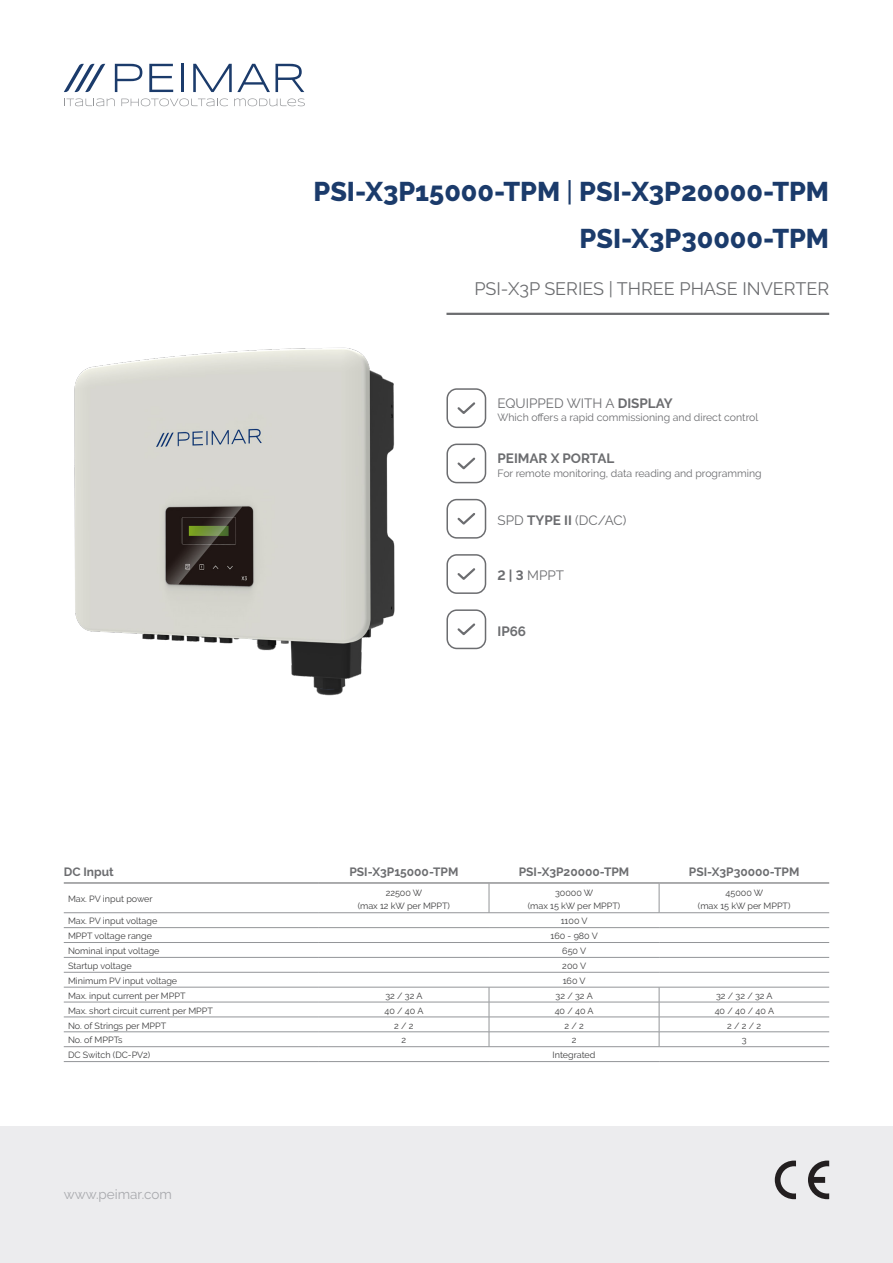
<style>
.page{position:relative;width:893px;height:1263px;background:#fff}
.page>*{position:absolute;margin:0;border:0;box-sizing:border-box;transform-origin:0 0}
.t1{font:800 27px "Raleway";color:#1b3b6b}
.t2{font:18px "Raleway";color:#6c6d70}
.t3{font:13.5px "Raleway";color:#6c6d70}
.t4{font:700 13.5px "Raleway";color:#6c6d70}
.t5{font:13.5px "Raleway";color:#a8a9ad}
.t6{font:700 12px "Raleway";color:#6c6d70}
.t7{font:10.5px "Raleway";color:#6c6d70}
.t8{font:9px "Raleway";color:#3e3e3f}
.s1{font-weight:500}
.s2{font-weight:700}
</style>
<div class="page">
<div style="left:0;top:1126px;width:893px;height:137px;background:#ececee"></div>
<svg style="left:775px;top:1160px;width:21px;height:39px"></svg>
<svg style="left:808px;top:1160px;width:21px;height:39px"></svg>
<svg style="left:115px;top:64px;width:27px;height:28px"></svg>
<svg style="left:149px;top:64px;width:24px;height:28px"></svg>
<hr style="left:181px;top:64px;width:3px;height:28px;background:#1b3b6b">
<svg style="left:193px;top:64px;width:111px;height:28px"></svg>
<svg style="left:64px;top:64px;width:41px;height:28px"></svg>
<svg style="left:64px;top:98px;width:51px;height:8px"></svg>
<svg style="left:121px;top:98px;width:107px;height:8px"></svg>
<svg style="left:234px;top:98px;width:71px;height:8px"></svg>
<hr style="left:64px;top:912px;width:255px;height:1px;background:#939598">
<hr style="left:319px;top:912px;width:170px;height:1px;background:#939598">
<hr style="left:489px;top:912px;width:170px;height:1px;background:#939598">
<hr style="left:659px;top:912px;width:170px;height:1px;background:#939598">
<hr style="left:64px;top:927px;width:255px;height:1px;background:#939598">
<hr style="left:319px;top:927px;width:170px;height:1px;background:#939598">
<hr style="left:489px;top:927px;width:170px;height:1px;background:#939598">
<hr style="left:659px;top:927px;width:170px;height:1px;background:#939598">
<hr style="left:64px;top:942px;width:255px;height:1px;background:#939598">
<hr style="left:319px;top:942px;width:170px;height:1px;background:#939598">
<hr style="left:489px;top:942px;width:170px;height:1px;background:#939598">
<hr style="left:659px;top:942px;width:170px;height:1px;background:#939598">
<hr style="left:64px;top:957px;width:255px;height:1px;background:#939598">
<hr style="left:319px;top:957px;width:170px;height:1px;background:#939598">
<hr style="left:489px;top:957px;width:170px;height:1px;background:#939598">
<hr style="left:659px;top:957px;width:170px;height:1px;background:#939598">
<hr style="left:64px;top:972px;width:255px;height:1px;background:#939598">
<hr style="left:319px;top:972px;width:170px;height:1px;background:#939598">
<hr style="left:489px;top:972px;width:170px;height:1px;background:#939598">
<hr style="left:659px;top:972px;width:170px;height:1px;background:#939598">
<hr style="left:64px;top:987px;width:255px;height:1px;background:#939598">
<hr style="left:319px;top:987px;width:170px;height:1px;background:#939598">
<hr style="left:489px;top:987px;width:170px;height:1px;background:#939598">
<hr style="left:659px;top:987px;width:170px;height:1px;background:#939598">
<hr style="left:64px;top:1002px;width:255px;height:1px;background:#939598">
<hr style="left:319px;top:1002px;width:170px;height:1px;background:#939598">
<hr style="left:489px;top:1002px;width:170px;height:1px;background:#939598">
<hr style="left:659px;top:1002px;width:170px;height:1px;background:#939598">
<hr style="left:64px;top:1017px;width:255px;height:1px;background:#939598">
<hr style="left:319px;top:1017px;width:170px;height:1px;background:#939598">
<hr style="left:489px;top:1017px;width:170px;height:1px;background:#939598">
<hr style="left:659px;top:1017px;width:170px;height:1px;background:#939598">
<hr style="left:64px;top:1031px;width:255px;height:1px;background:#939598">
<hr style="left:319px;top:1031px;width:170px;height:1px;background:#939598">
<hr style="left:489px;top:1031px;width:170px;height:1px;background:#939598">
<hr style="left:659px;top:1031px;width:170px;height:1px;background:#939598">
<hr style="left:64px;top:1046px;width:255px;height:1px;background:#939598">
<hr style="left:319px;top:1046px;width:170px;height:1px;background:#939598">
<hr style="left:489px;top:1046px;width:170px;height:1px;background:#939598">
<hr style="left:659px;top:1046px;width:170px;height:1px;background:#939598">
<hr style="left:64px;top:882px;width:255px;height:1px;background:#6c6d70">
<hr style="left:319px;top:882px;width:170px;height:1px;background:#6c6d70">
<hr style="left:489px;top:882px;width:170px;height:1px;background:#6c6d70">
<hr style="left:659px;top:882px;width:170px;height:1px;background:#6c6d70">
<svg style="left:489px;top:883px;width:1px;height:29px"></svg>
<svg style="left:659px;top:883px;width:1px;height:29px"></svg>
<svg style="left:489px;top:987px;width:1px;height:59px"></svg>
<svg style="left:659px;top:987px;width:1px;height:59px"></svg>
<hr style="left:64px;top:1061px;width:255px;height:1px;background:#939598">
<hr style="left:319px;top:1061px;width:170px;height:1px;background:#939598">
<hr style="left:489px;top:1061px;width:170px;height:1px;background:#939598">
<hr style="left:659px;top:1061px;width:170px;height:1px;background:#939598">
<hr style="left:446px;top:313px;width:383px;height:2px;background:#6c6d70">
<img style="left:74px;top:347px;width:321px;height:349px">
<svg style="left:457px;top:402px;width:19px;height:12px"></svg>
<div style="left:446px;top:388px;width:40px;height:40px;border:2px solid #6c6d70;border-radius:10px"></div>
<svg style="left:457px;top:457px;width:19px;height:13px"></svg>
<div style="left:446px;top:444px;width:40px;height:39px;border:2px solid #6c6d70;border-radius:10px"></div>
<svg style="left:457px;top:513px;width:19px;height:12px"></svg>
<div style="left:446px;top:499px;width:40px;height:40px;border:2px solid #6c6d70;border-radius:10px"></div>
<svg style="left:457px;top:568px;width:19px;height:12px"></svg>
<div style="left:446px;top:554px;width:40px;height:40px;border:2px solid #6c6d70;border-radius:10px"></div>
<svg style="left:457px;top:623px;width:19px;height:13px"></svg>
<div style="left:446px;top:609px;width:40px;height:40px;border:2px solid #6c6d70;border-radius:10px"></div>
<p class="t1" style="left:313px;top:176px;width:517px">PSI-X3P15000-TPM <span class="s1">|</span> PSI-X3P20000-TPM</p>
<p class="t1" style="left:580px;top:223px;width:251px">PSI-X3P30000-TPM</p>
<p class="t2" style="left:474px;top:278px;width:356px">PSI-X3P SERIES | THREE PHASE INVERTER</p>
<p class="t3" style="left:497px;top:395px;width:177px">EQUIPPED WITH A <span class="s2">DISPLAY</span></p>
<p class="t7" style="left:497px;top:411px;width:262px">Which offers a rapid commissioning and direct control</p>
<p class="t4" style="left:497px;top:451px;width:118px">PEIMAR X PORTAL</p>
<p class="t7" style="left:497px;top:467px;width:266px">For remote monitoring, data reading and programming</p>
<p class="t3" style="left:497px;top:512px;width:130px">SPD <span class="s2">TYPE II</span> (DC/AC)</p>
<p class="t3" style="left:497px;top:568px;width:68px"><span class="s2">2 | 3</span> MPPT</p>
<p class="t4" style="left:497px;top:623px;width:30px">IP66</p>
<p class="t6" style="left:64px;top:864px;width:52px">DC Input</p>
<p class="t6" style="left:349px;top:864px;width:111px">PSI-X3P15000-TPM</p>
<p class="t6" style="left:519px;top:864px;width:112px">PSI-X3P20000-TPM</p>
<p class="t6" style="left:689px;top:864px;width:112px">PSI-X3P30000-TPM</p>
<p class="t8" style="left:68px;top:894px;width:86px">Max. PV input power</p>
<p class="t8" style="left:386px;top:887px;width:38px">22500 W</p>
<p class="t8" style="left:358px;top:901px;width:94px">(max 12 kW per MPPT)</p>
<p class="t8" style="left:555px;top:887px;width:40px">30000 W</p>
<p class="t8" style="left:528px;top:901px;width:94px">(max 15 kW per MPPT)</p>
<p class="t8" style="left:725px;top:887px;width:39px">45000 W</p>
<p class="t8" style="left:698px;top:901px;width:94px">(max 15 kW per MPPT)</p>
<p class="t8" style="left:68px;top:916px;width:91px">Max. PV input voltage</p>
<p class="t8" style="left:561px;top:916px;width:28px">1100 V</p>
<p class="t8" style="left:68px;top:931px;width:85px">MPPT voltage range</p>
<p class="t8" style="left:550px;top:931px;width:49px">160 - 980 V</p>
<p class="t8" style="left:68px;top:946px;width:93px">Nominal input voltage</p>
<p class="t8" style="left:562px;top:946px;width:25px">650 V</p>
<p class="t8" style="left:68px;top:961px;width:65px">Startup voltage</p>
<p class="t8" style="left:562px;top:961px;width:25px">200 V</p>
<p class="t8" style="left:68px;top:975px;width:111px">Minimum PV input voltage</p>
<p class="t8" style="left:563px;top:975px;width:24px">160 V</p>
<p class="t8" style="left:68px;top:990px;width:119px">Max. input current per MPPT</p>
<p class="t8" style="left:385px;top:990px;width:39px">32 / 32 A</p>
<p class="t8" style="left:556px;top:990px;width:39px">32 / 32 A</p>
<p class="t8" style="left:716px;top:990px;width:58px">32 / 32 / 32 A</p>
<p class="t8" style="left:68px;top:1005px;width:146px">Max. short circuit current per MPPT</p>
<p class="t8" style="left:384px;top:1005px;width:40px">40 / 40 A</p>
<p class="t8" style="left:555px;top:1005px;width:40px">40 / 40 A</p>
<p class="t8" style="left:715px;top:1005px;width:61px">40 / 40 / 40 A</p>
<p class="t8" style="left:68px;top:1020px;width:100px">No. of Strings per MPPT</p>
<p class="t8" style="left:394px;top:1020px;width:21px">2 / 2</p>
<p class="t8" style="left:564px;top:1020px;width:21px">2 / 2</p>
<p class="t8" style="left:727px;top:1020px;width:36px">2 / 2 / 2</p>
<p class="t8" style="left:68px;top:1035px;width:56px">No. of MPPTs</p>
<p class="t8" style="left:401px;top:1035px;width:6px">2</p>
<p class="t8" style="left:572px;top:1035px;width:6px">2</p>
<p class="t8" style="left:742px;top:1035px;width:6px">3</p>
<p class="t8" style="left:68px;top:1050px;width:84px">DC Switch (DC-PV2)</p>
<p class="t8" style="left:553px;top:1050px;width:44px">Integrated</p>
<p class="t5" style="left:64px;top:1186px;width:110px">www.peimar.com</p>
</div>
